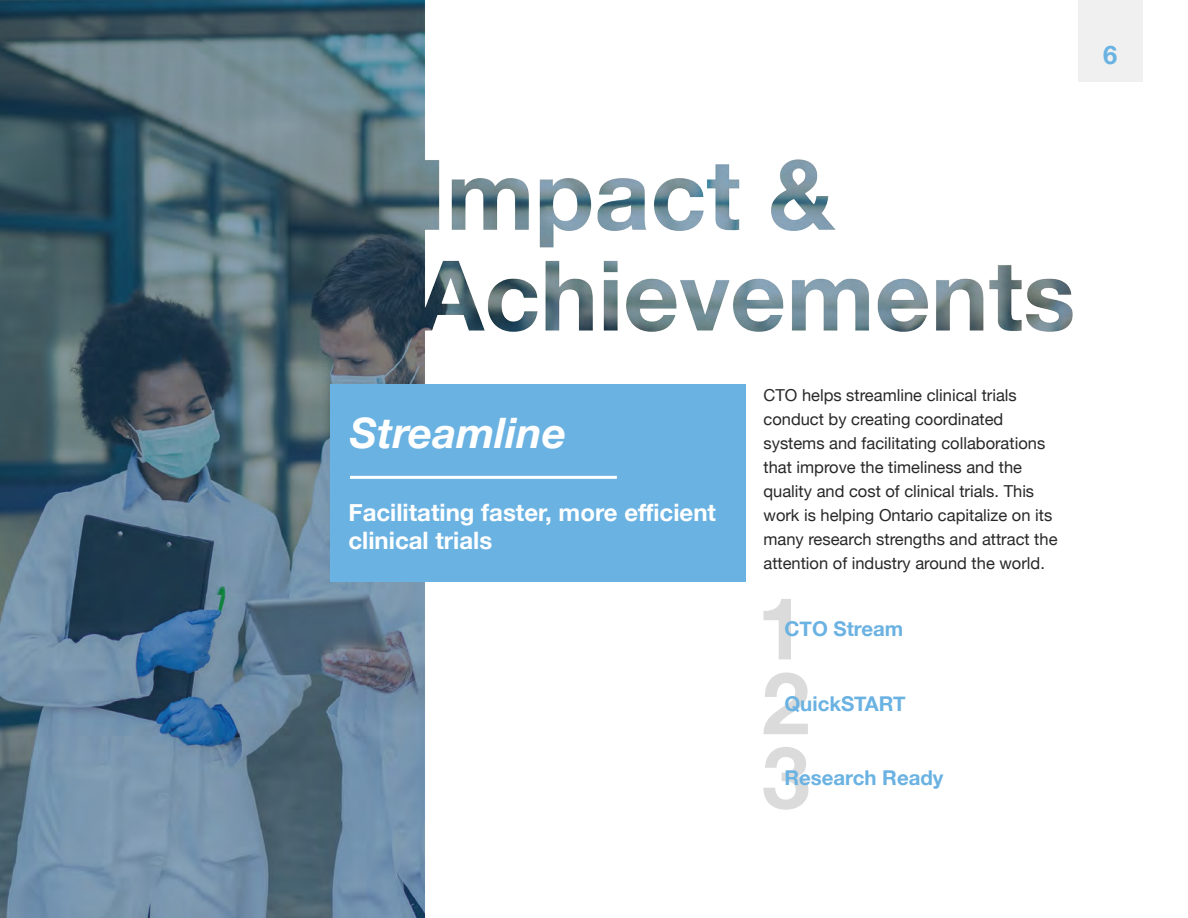
<style>
.page{position:relative;width:1188px;height:918px;background:#fff}
.page>*{position:absolute;margin:0;border:0;box-sizing:border-box;transform-origin:0 0}
.t1{font:italic 700 42px "Helvetica Neue";color:#fff}
.t2{font:700 25.5px "Helvetica Neue";color:#6ab2e2}
.t3{font:700 24px/28.5px "Helvetica Neue";color:#fff}
.t4{font:700 20.4px "Helvetica Neue";color:#6ab2e2}
.t5{font:16.5px/24px "Helvetica Neue";color:#282828}
</style>
<div class="page">
<img style="left:0;top:0;width:1143px;height:918px">
<div style="left:330px;top:384px;width:416px;height:197px;background:#6ab2e2"></div>
<hr style="left:350px;top:476px;width:267px;height:3px;background:#fff">
<svg style="left:763px;top:599px;width:28px;height:60px"></svg>
<svg style="left:764px;top:673px;width:44px;height:61px"></svg>
<svg style="left:763px;top:747px;width:45px;height:63px"></svg>
<h2 class="t2" style="left:1103px;top:34px;width:16px">6</h2>
<h1 class="t1" style="left:350px;top:400px;width:218px">Streamline</h1>
<h3 class="t3" style="left:348px;top:498px;width:369px">Facilitating faster, more efficient clinical trials</h3>
<p class="t5" style="left:764px;top:384px;width:296px">CTO helps streamline clinical trials conduct by creating coordinated systems and facilitating collaborations that improve the timeliness and the quality and cost of clinical trials. This work is helping Ontario capitalize on its many research strengths and attract the attention of industry around the world.</p>
<p class="t4" style="left:784px;top:613px;width:121px">CTO Stream</p>
<p class="t4" style="left:784px;top:688px;width:123px">QuickSTART</p>
<p class="t4" style="left:784px;top:761px;width:161px">Research Ready</p>
</div>
